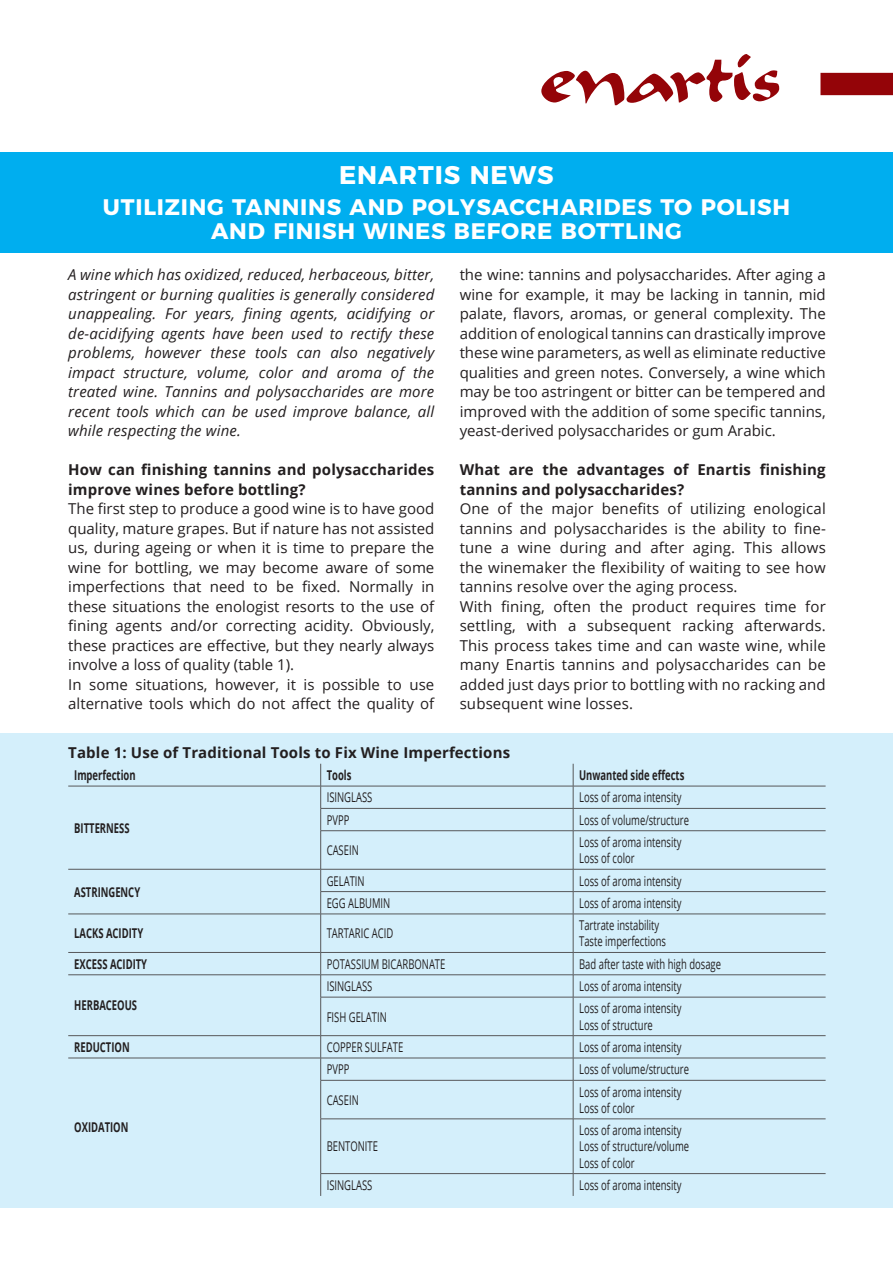
<style>
.page{position:relative;width:893px;height:1263px;background:#fff}
.page>*{position:absolute;margin:0;border:0;box-sizing:border-box;transform-origin:0 0}
.t1{font:700 25.5px "Montserrat";letter-spacing:.035em;color:#fff}
.t2{font:700 22.5px/24px "Montserrat";letter-spacing:.035em;color:#fff;text-align:center}
.t3{font:15px/19.5px "Open Sans";color:#231f20;text-align:justify}
.t4{font:italic 15px/19.5px "Open Sans";letter-spacing:.01em;color:#231f20;text-align:justify}
.t5{font:700 15px/19.5px "Open Sans";letter-spacing:.01em;color:#231f20}
.t6{font:13.5px "Open Sans";color:#231f20;scale:.7 1}
.t7{font:700 13.5px "Open Sans";color:#231f20;scale:.7 1}
</style>
<div class="page">
<div style="left:0;top:733px;width:893px;height:475px;background:#d4effb"></div>
<div style="left:0;top:152px;width:893px;height:101px;background:#00aeef"></div>
<hr style="left:68px;top:786px;width:253px;height:1px;background:#57585a">
<hr style="left:321px;top:786px;width:252px;height:1px;background:#57585a">
<hr style="left:573px;top:786px;width:253px;height:1px;background:#57585a">
<hr style="left:320px;top:808px;width:253px;height:1px;background:#57585a">
<svg style="left:320px;top:764px;width:1px;height:66px"></svg>
<hr style="left:573px;top:808px;width:253px;height:1px;background:#57585a">
<svg style="left:573px;top:764px;width:1px;height:66px"></svg>
<hr style="left:320px;top:830px;width:253px;height:1px;background:#57585a">
<hr style="left:320px;top:831px;width:1px;height:38px;background:#57585a">
<hr style="left:573px;top:830px;width:253px;height:1px;background:#57585a">
<hr style="left:573px;top:831px;width:1px;height:38px;background:#57585a">
<hr style="left:68px;top:869px;width:253px;height:1px;background:#57585a">
<hr style="left:321px;top:869px;width:252px;height:1px;background:#57585a">
<hr style="left:573px;top:869px;width:253px;height:1px;background:#57585a">
<hr style="left:320px;top:891px;width:253px;height:1px;background:#57585a">
<svg style="left:320px;top:869px;width:1px;height:45px"></svg>
<hr style="left:573px;top:891px;width:253px;height:1px;background:#57585a">
<svg style="left:573px;top:869px;width:1px;height:45px"></svg>
<hr style="left:68px;top:914px;width:253px;height:1px;background:#57585a">
<hr style="left:321px;top:914px;width:252px;height:1px;background:#57585a">
<hr style="left:320px;top:914px;width:1px;height:38px;background:#57585a">
<hr style="left:573px;top:914px;width:253px;height:1px;background:#57585a">
<hr style="left:573px;top:914px;width:1px;height:38px;background:#57585a">
<hr style="left:68px;top:952px;width:253px;height:1px;background:#57585a">
<hr style="left:321px;top:952px;width:252px;height:1px;background:#57585a">
<hr style="left:573px;top:952px;width:253px;height:1px;background:#57585a">
<hr style="left:68px;top:974px;width:253px;height:1px;background:#57585a">
<hr style="left:321px;top:974px;width:252px;height:1px;background:#57585a">
<svg style="left:320px;top:953px;width:1px;height:44px"></svg>
<hr style="left:573px;top:974px;width:253px;height:1px;background:#57585a">
<svg style="left:573px;top:953px;width:1px;height:44px"></svg>
<hr style="left:320px;top:997px;width:253px;height:1px;background:#57585a">
<hr style="left:320px;top:997px;width:1px;height:38px;background:#57585a">
<hr style="left:573px;top:997px;width:253px;height:1px;background:#57585a">
<hr style="left:573px;top:997px;width:1px;height:38px;background:#57585a">
<hr style="left:68px;top:1035px;width:253px;height:1px;background:#57585a">
<hr style="left:321px;top:1035px;width:252px;height:1px;background:#57585a">
<hr style="left:573px;top:1035px;width:253px;height:1px;background:#57585a">
<hr style="left:68px;top:1058px;width:253px;height:1px;background:#57585a">
<hr style="left:321px;top:1058px;width:252px;height:1px;background:#57585a">
<svg style="left:320px;top:1036px;width:1px;height:44px"></svg>
<hr style="left:573px;top:1058px;width:253px;height:1px;background:#57585a">
<svg style="left:573px;top:1036px;width:1px;height:44px"></svg>
<hr style="left:320px;top:1080px;width:253px;height:1px;background:#57585a">
<hr style="left:320px;top:1080px;width:1px;height:39px;background:#57585a">
<hr style="left:573px;top:1080px;width:253px;height:1px;background:#57585a">
<hr style="left:573px;top:1080px;width:1px;height:39px;background:#57585a">
<hr style="left:320px;top:1118px;width:253px;height:1px;background:#57585a">
<hr style="left:320px;top:1119px;width:1px;height:54px;background:#57585a">
<hr style="left:573px;top:1118px;width:253px;height:1px;background:#57585a">
<hr style="left:573px;top:1119px;width:1px;height:54px;background:#57585a">
<hr style="left:320px;top:1173px;width:253px;height:1px;background:#57585a">
<svg style="left:320px;top:1174px;width:1px;height:22px"></svg>
<hr style="left:573px;top:1173px;width:253px;height:1px;background:#57585a">
<svg style="left:573px;top:1174px;width:1px;height:22px"></svg>
<svg style="left:541px;top:54px;width:238px;height:51px"></svg>
<div style="left:820px;top:73px;width:73px;height:22px;background:#940408"></div>
<p class="t1" style="left:339px;top:154px;width:216px">ENARTIS NEWS</p>
<p class="t2" style="left:103px;top:193px;width:689px">UTILIZING TANNINS AND POLYSACCHARIDES TO POLISH<br>AND FINISH WINES BEFORE BOTTLING</p>
<p class="t4" style="left:68px;top:265px;width:368px">A wine which has oxidized, reduced, herbaceous, bitter, astringent or burning qualities is generally considered unappealing. For years, fining agents, acidifying or de-acidifying agents have been used to rectify these problems, however these tools can also negatively impact structure, volume, color and aroma of the treated wine. Tannins and polysaccharides are more recent tools which can be used improve balance, all while respecting the wine.</p>
<p class="t5" style="left:68px;top:460px;width:368px">How can finishing tannins and polysaccharides improve wines before bottling?</p>
<p class="t3" style="left:68px;top:499px;width:368px">The first step to produce a good wine is to have good quality, mature grapes. But if nature has not assisted us, during ageing or when it is time to prepare the wine for bottling, we may become aware of some imperfections that need to be fixed. Normally in these situations the enologist resorts to the use of fining agents and/or correcting acidity. Obviously, these practices are effective, but they nearly always involve a loss of quality (table 1).</p>
<p class="t3" style="left:68px;top:674px;width:368px">In some situations, however, it is possible to use alternative tools which do not affect the quality of</p>
<p class="t3" style="left:460px;top:265px;width:368px">the wine: tannins and polysaccharides. After aging a wine for example, it may be lacking in tannin, mid palate, flavors, aromas, or general complexity. The addition of enological tannins can drastically improve these wine parameters, as well as eliminate reductive qualities and green notes. Conversely, a wine which may be too astringent or bitter can be tempered and improved with the addition of some specific tannins, yeast-derived polysaccharides or gum Arabic.</p>
<p class="t5" style="left:460px;top:460px;width:368px">What are the advantages of Enartis finishing tannins and polysaccharides?</p>
<p class="t3" style="left:460px;top:499px;width:368px">One of the major benefits of utilizing enological tannins and polysaccharides is the ability to fine&shy;tune a wine during and after aging. This allows the winemaker the flexibility of waiting to see how tannins resolve over the aging process.</p>
<p class="t3" style="left:460px;top:596px;width:368px">With fining, often the product requires time for settling, with a subsequent racking afterwards.<br>This process takes time and can waste wine, while many Enartis tannins and polysaccharides can be added just days prior to bottling with no racking and subsequent wine losses.</p>
<p class="t5" style="left:68px;top:742px;width:443px">Table 1: Use of Traditional Tools to Fix Wine Imperfections</p>
<p class="t7" style="left:74px;top:766px;width:89px">Imperfection</p>
<p class="t7" style="left:327px;top:766px;width:37px">Tools</p>
<p class="t7" style="left:579px;top:766px;width:152px">Unwanted side effects</p>
<p class="t7" style="left:74px;top:818px;width:81px">BITTERNESS</p>
<p class="t6" style="left:327px;top:788px;width:67px">ISINGLASS</p>
<p class="t6" style="left:579px;top:788px;width:148px">Loss of aroma intensity</p>
<p class="t6" style="left:327px;top:810px;width:34px">PVPP</p>
<p class="t6" style="left:579px;top:810px;width:159px">Loss of volume/structure</p>
<p class="t6" style="left:327px;top:841px;width:47px">CASEIN</p>
<p class="t6" style="left:579px;top:833px;width:148px">Loss of aroma intensity</p>
<p class="t6" style="left:579px;top:849px;width:81px">Loss of color</p>
<p class="t7" style="left:74px;top:882px;width:96px">ASTRINGENCY</p>
<p class="t6" style="left:327px;top:871px;width:56px">GELATIN</p>
<p class="t6" style="left:579px;top:871px;width:148px">Loss of aroma intensity</p>
<p class="t6" style="left:327px;top:894px;width:92px">EGG ALBUMIN</p>
<p class="t6" style="left:579px;top:894px;width:148px">Loss of aroma intensity</p>
<p class="t7" style="left:74px;top:924px;width:100px">LACKS ACIDITY</p>
<p class="t6" style="left:327px;top:924px;width:97px">TARTARIC ACID</p>
<p class="t6" style="left:579px;top:916px;width:116px">Tartrate instability</p>
<p class="t6" style="left:579px;top:932px;width:126px">Taste imperfections</p>
<p class="t7" style="left:74px;top:954px;width:106px">EXCESS ACIDITY</p>
<p class="t6" style="left:327px;top:955px;width:171px">POTASSIUM BICARBONATE</p>
<p class="t6" style="left:579px;top:955px;width:204px">Bad after taste with high dosage</p>
<p class="t7" style="left:74px;top:996px;width:91px">HERBACEOUS</p>
<p class="t6" style="left:327px;top:977px;width:67px">ISINGLASS</p>
<p class="t6" style="left:579px;top:977px;width:148px">Loss of aroma intensity</p>
<p class="t6" style="left:327px;top:1007px;width:87px">FISH GELATIN</p>
<p class="t6" style="left:579px;top:999px;width:148px">Loss of aroma intensity</p>
<p class="t6" style="left:579px;top:1015px;width:107px">Loss of structure</p>
<p class="t7" style="left:74px;top:1037px;width:81px">REDUCTION</p>
<p class="t6" style="left:327px;top:1038px;width:111px">COPPER SULFATE</p>
<p class="t6" style="left:579px;top:1038px;width:148px">Loss of aroma intensity</p>
<p class="t7" style="left:74px;top:1118px;width:79px">OXIDATION</p>
<p class="t6" style="left:327px;top:1060px;width:34px">PVPP</p>
<p class="t6" style="left:579px;top:1060px;width:159px">Loss of volume/structure</p>
<p class="t6" style="left:327px;top:1090px;width:47px">CASEIN</p>
<p class="t6" style="left:579px;top:1082px;width:148px">Loss of aroma intensity</p>
<p class="t6" style="left:579px;top:1099px;width:81px">Loss of color</p>
<p class="t6" style="left:327px;top:1137px;width:75px">BENTONITE</p>
<p class="t6" style="left:579px;top:1121px;width:148px">Loss of aroma intensity</p>
<p class="t6" style="left:579px;top:1137px;width:159px">Loss of structure/volume</p>
<p class="t6" style="left:579px;top:1153px;width:81px">Loss of color</p>
<p class="t6" style="left:327px;top:1176px;width:67px">ISINGLASS</p>
<p class="t6" style="left:579px;top:1176px;width:148px">Loss of aroma intensity</p>
</div>
